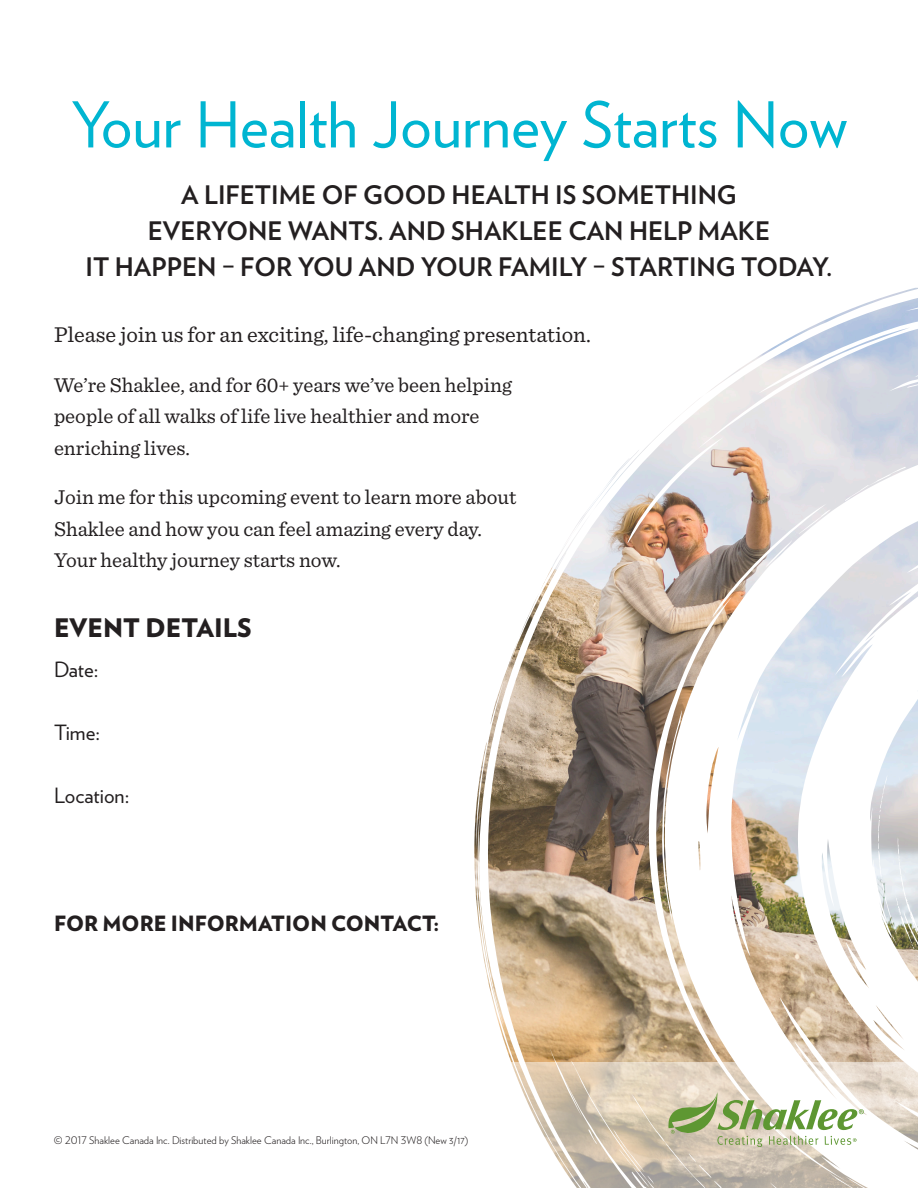
<style>
.page{position:relative;width:918px;height:1188px;background:#fff}
.page>*{position:absolute;margin:0;border:0;box-sizing:border-box;transform-origin:0 0}
.t1{font:63px "Verlag";color:#00b5d1}
.t2{font:700 25.5px "Verlag";color:#231f20}
.t3{font:900 25.5px "Verlag";color:#231f20}
.t4{font:22.5px "Sentinel";color:#231f20}
.t5{font:21px/31.5px "Sentinel";color:#231f20}
.t6{font:900 21px "Verlag";color:#231f20}
.t7{font:21px "Verlag";color:#231f20}
.footnote{font:300 10.5px "Verlag";color:#231f20}
</style>
<div class="page">
<img style="left:474px;top:288px;width:444px;height:774px">
<svg style="left:511px;top:1062px;width:407px;height:126px"></svg>
<svg style="left:666px;top:1092px;width:198px;height:55px"></svg>
<p class="t1" style="left:71px;top:78px;width:778px">Your Health Journey Starts Now</p>
<p class="t2" style="left:181px;top:175px;width:557px">A LIFETIME OF GOOD HEALTH IS SOMETHING</p>
<p class="t2" style="left:148px;top:211px;width:624px">EVERYONE WANTS. AND SHAKLEE CAN HELP MAKE</p>
<p class="t2" style="left:86px;top:247px;width:748px">IT HAPPEN – FOR YOU AND YOUR FAMILY – STARTING TODAY.</p>
<p class="t4" style="left:54px;top:318px;width:538px">Please join us for an exciting, life-changing presentation.</p>
<p class="t5" style="left:54px;top:368px;width:460px">We’re Shaklee, and for 60+ years we’ve been helping people of all walks of life live healthier and more enriching lives.</p>
<p class="t5" style="left:54px;top:480px;width:464px">Join me for this upcoming event to learn more about<br>Shaklee and how you can feel amazing every day.<br>Your healthy journey starts now.</p>
<p class="t3" style="left:54px;top:607px;width:199px">EVENT DETAILS</p>
<p class="t7" style="left:54px;top:654px;width:46px">Date:</p>
<p class="t7" style="left:54px;top:717px;width:48px">Time:</p>
<p class="t7" style="left:54px;top:780px;width:77px">Location:</p>
<p class="t6" style="left:54px;top:906px;width:387px">FOR MORE INFORMATION CONTACT:</p>
<p class="footnote" style="left:54px;top:1132px;width:416px">© 2017 Shaklee Canada Inc. Distributed by Shaklee Canada Inc., Burlington, ON L7N 3W8 (New 3/17)</p>
</div>
